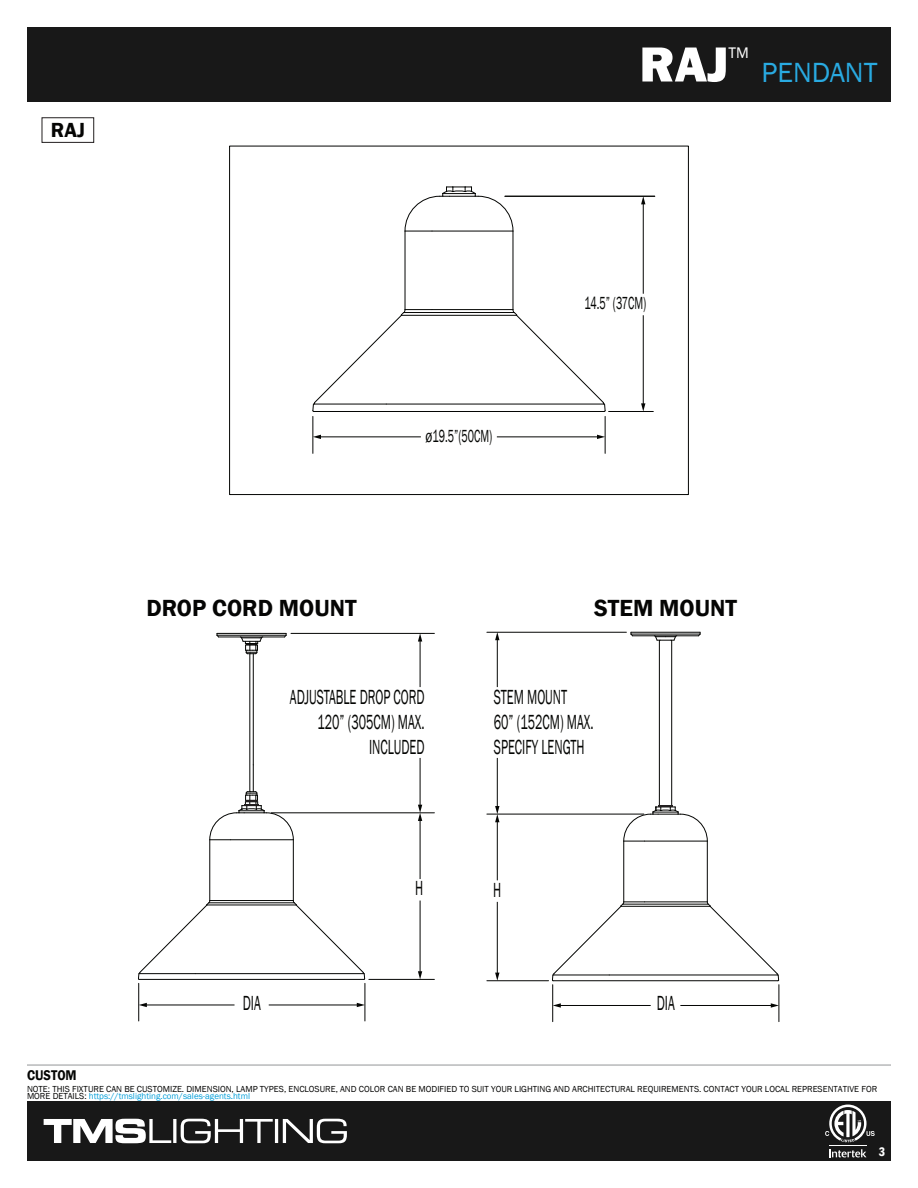
<style>
.page{position:relative;width:918px;height:1188px;background:#fff}
.page>*{position:absolute;margin:0;border:0;box-sizing:border-box;transform-origin:0 0}
.t1{font:800 51px "Franklin Gothic";color:#fff}
.t2{font:28.5px "Franklin Gothic";color:#29aae1}
.t3{font:600 24px "Franklin Gothic";color:#050504}
.t4{font:21px/25.2px "Franklin Gothic";color:#040503;text-align:right;scale:.6 1}
.t5{font:600 21px "Franklin Gothic";color:#050504}
.t6{font:18px "Franklin Gothic";color:#040503;scale:.74 1}
.t7{font:18px "Franklin Gothic";color:#040503;scale:.6 1}
.t8{font:15.75px "Franklin Gothic";color:#fff}
.t9{font:600 14.4px "Franklin Gothic";color:#040503;scale:.89 1}
.t10{font:600 condensed 12.75px "Franklin Gothic";color:#fff}
.t11{font:9px/7.5px "Franklin Gothic";color:#050504}
.s1{color:#009ed9}
</style>
<div class="page">
<div style="left:27px;top:27px;width:864px;height:75px;background:#181818"></div>
<div style="left:27px;top:1101px;width:864px;height:60px;background:#181818"></div>
<svg style="left:829px;top:1149px;width:37px;height:8px"></svg>
<hr style="left:829px;top:1145px;width:38px;height:1px;background:#fff">
<svg style="left:825px;top:1105px;width:50px;height:37px"></svg>
<hr style="left:253px;top:654px;width:1px;height:111px;background:#040503">
<hr style="left:250px;top:654px;width:1px;height:138px;background:#040503">
<hr style="left:139px;top:979px;width:225px;height:1px;background:#040503">
<hr style="left:210px;top:840px;width:1px;height:61px;background:#040503">
<hr style="left:293px;top:840px;width:1px;height:61px;background:#040503">
<svg style="left:293px;top:901px;width:72px;height:79px"></svg>
<hr style="left:217px;top:633px;width:69px;height:1px;background:#040503">
<hr style="left:217px;top:635px;width:69px;height:1px;background:#040503">
<hr style="left:219px;top:637px;width:66px;height:1px;background:#040503">
<hr style="left:195px;top:973px;width:169px;height:1px;background:#040503">
<hr style="left:207px;top:905px;width:89px;height:1px;background:#040503">
<hr style="left:209px;top:903px;width:85px;height:1px;background:#040503">
<svg style="left:240px;top:637px;width:23px;height:17px"></svg>
<hr style="left:231px;top:900px;width:62px;height:1px;background:#040503">
<svg style="left:138px;top:900px;width:93px;height:80px"></svg>
<hr style="left:659px;top:640px;width:1px;height:165px;background:#040503">
<hr style="left:671px;top:640px;width:1px;height:165px;background:#040503">
<hr style="left:553px;top:980px;width:225px;height:1px;background:#040503">
<hr style="left:624px;top:841px;width:1px;height:61px;background:#040503">
<hr style="left:707px;top:841px;width:1px;height:61px;background:#040503">
<svg style="left:707px;top:902px;width:72px;height:79px"></svg>
<hr style="left:631px;top:634px;width:69px;height:1px;background:#040503">
<hr style="left:633px;top:636px;width:66px;height:1px;background:#040503">
<hr style="left:631px;top:632px;width:69px;height:1px;background:#040503">
<hr style="left:609px;top:975px;width:169px;height:1px;background:#040503">
<hr style="left:621px;top:906px;width:89px;height:1px;background:#040503">
<hr style="left:623px;top:904px;width:85px;height:1px;background:#040503">
<svg style="left:654px;top:635px;width:23px;height:6px"></svg>
<hr style="left:645px;top:902px;width:62px;height:1px;background:#040503">
<svg style="left:552px;top:902px;width:93px;height:79px"></svg>
<hr style="left:138px;top:983px;width:1px;height:38px;background:#040503">
<hr style="left:365px;top:983px;width:1px;height:38px;background:#040503">
<hr style="left:271px;top:813px;width:163px;height:1px;background:#040503">
<hr style="left:369px;top:979px;width:65px;height:1px;background:#040503">
<hr style="left:291px;top:633px;width:143px;height:1px;background:#040503">
<hr style="left:552px;top:985px;width:1px;height:37px;background:#040503">
<hr style="left:779px;top:985px;width:1px;height:37px;background:#040503">
<hr style="left:420px;top:640px;width:1px;height:47px;background:#040503">
<svg style="left:418px;top:633px;width:4px;height:9px"></svg>
<hr style="left:420px;top:758px;width:1px;height:48px;background:#040503">
<hr style="left:420px;top:819px;width:1px;height:60px;background:#040503">
<svg style="left:418px;top:805px;width:4px;height:16px"></svg>
<hr style="left:420px;top:901px;width:1px;height:72px;background:#040503">
<svg style="left:418px;top:971px;width:4px;height:8px"></svg>
<hr style="left:680px;top:1005px;width:92px;height:1px;background:#040503">
<svg style="left:771px;top:1003px;width:8px;height:5px"></svg>
<hr style="left:559px;top:1005px;width:92px;height:1px;background:#040503">
<svg style="left:553px;top:1003px;width:8px;height:5px"></svg>
<hr style="left:314px;top:411px;width:290px;height:1px;background:#040503">
<hr style="left:405px;top:231px;width:1px;height:79px;background:#040503">
<hr style="left:513px;top:231px;width:1px;height:79px;background:#040503">
<svg style="left:513px;top:309px;width:93px;height:103px"></svg>
<hr style="left:386px;top:404px;width:219px;height:1px;background:#040503">
<hr style="left:401px;top:315px;width:116px;height:1px;background:#040503">
<hr style="left:404px;top:312px;width:110px;height:1px;background:#040503">
<hr style="left:432px;top:309px;width:81px;height:1px;background:#040503">
<svg style="left:405px;top:187px;width:108px;height:45px"></svg>
<svg style="left:312px;top:309px;width:120px;height:103px"></svg>
<hr style="left:269px;top:1005px;width:89px;height:1px;background:#040503">
<svg style="left:357px;top:1003px;width:8px;height:4px"></svg>
<hr style="left:145px;top:1005px;width:90px;height:1px;background:#040503">
<svg style="left:139px;top:1003px;width:8px;height:4px"></svg>
<div style="left:229px;top:146px;width:460px;height:349px;border:1px solid #040503"></div>
<hr style="left:313px;top:416px;width:1px;height:37px;background:#040503">
<hr style="left:605px;top:416px;width:1px;height:37px;background:#040503">
<hr style="left:609px;top:411px;width:44px;height:1px;background:#040503">
<hr style="left:505px;top:196px;width:150px;height:1px;background:#040503">
<hr style="left:643px;top:203px;width:1px;height:91px;background:#040503">
<svg style="left:641px;top:196px;width:4px;height:8px"></svg>
<hr style="left:643px;top:315px;width:1px;height:90px;background:#040503">
<svg style="left:641px;top:403px;width:4px;height:8px"></svg>
<hr style="left:497px;top:437px;width:101px;height:1px;background:#040503">
<svg style="left:597px;top:435px;width:8px;height:4px"></svg>
<hr style="left:320px;top:437px;width:101px;height:1px;background:#040503">
<svg style="left:313px;top:435px;width:8px;height:4px"></svg>
<hr style="left:487px;top:980px;width:62px;height:1px;background:#040503">
<hr style="left:487px;top:632px;width:139px;height:1px;background:#040503">
<hr style="left:487px;top:814px;width:157px;height:1px;background:#040503">
<hr style="left:497px;top:821px;width:1px;height:59px;background:#040503">
<hr style="left:497px;top:902px;width:1px;height:72px;background:#040503">
<svg style="left:495px;top:973px;width:4px;height:8px"></svg>
<hr style="left:497px;top:639px;width:1px;height:48px;background:#040503">
<svg style="left:495px;top:632px;width:4px;height:8px"></svg>
<hr style="left:497px;top:758px;width:1px;height:50px;background:#040503">
<svg style="left:495px;top:806px;width:4px;height:16px"></svg>
<svg style="left:209px;top:765px;width:85px;height:76px"></svg>
<svg style="left:623px;top:805px;width:85px;height:37px"></svg>
<hr style="left:27px;top:1065px;width:864px;height:1px;background:#939598">
<div style="left:42px;top:117px;width:52px;height:26px;border:1px solid #231f20"></div>
<svg style="left:44px;top:1119px;width:303px;height:24px"></svg>
<h3 class="t5" style="left:51px;top:117px;width:36px">RAJ</h3>
<h3 class="t9" style="left:27px;top:1066px;width:57px">CUSTOM</h3>
<h1 class="t1" style="left:639px;top:31px;width:90px">RAJ</h1>
<h3 class="t8" style="left:728px;top:42px;width:22px">TM</h3>
<h2 class="t2" style="left:762px;top:54px;width:117px">PENDANT</h2>
<h3 class="t6" style="left:426px;top:425px;width:92px">ø19.5”(50CM)</h3>
<h3 class="t7" style="left:584px;top:292px;width:105px">14.5” (37CM)</h3>
<h3 class="t3" style="left:146px;top:594px;width:212px">DROP CORD MOUNT</h3>
<h3 class="t3" style="left:594px;top:594px;width:144px">STEM MOUNT</h3>
<h3 class="t4" style="left:290px;top:685px;width:226px">ADJUSTABLE DROP CORD<br>120” (305CM) MAX.<br>INCLUDED</h3>
<h3 class="t4" style="left:494px;top:685px;width:168px;text-align:left">STEM MOUNT<br>60” (152CM) MAX.<br>SPECIFY LENGTH</h3>
<h3 class="t4" style="left:415px;top:876px;width:15px">H</h3>
<h3 class="t4" style="left:493px;top:878px;width:15px">H</h3>
<h3 class="t4" style="left:243px;top:991px;width:32px">DIA</h3>
<h3 class="t4" style="left:657px;top:991px;width:32px">DIA</h3>
<p class="t11" style="left:27px;top:1085px;width:852px">NOTE: THIS FIXTURE CAN BE CUSTOMIZE. DIMENSION, LAMP TYPES, ENCLOSURE, AND COLOR CAN BE MODIFIED TO SUIT YOUR LIGHTING AND ARCHITECTURAL REQUIREMENTS. CONTACT YOUR LOCAL REPRESENTATIVE FOR<br>MORE DETAILS: <span class="s1">https://tmslighting.com/sales-agents.html</span></p>
<h3 class="t10" style="left:879px;top:1143px;width:8px">3</h3>
</div>
